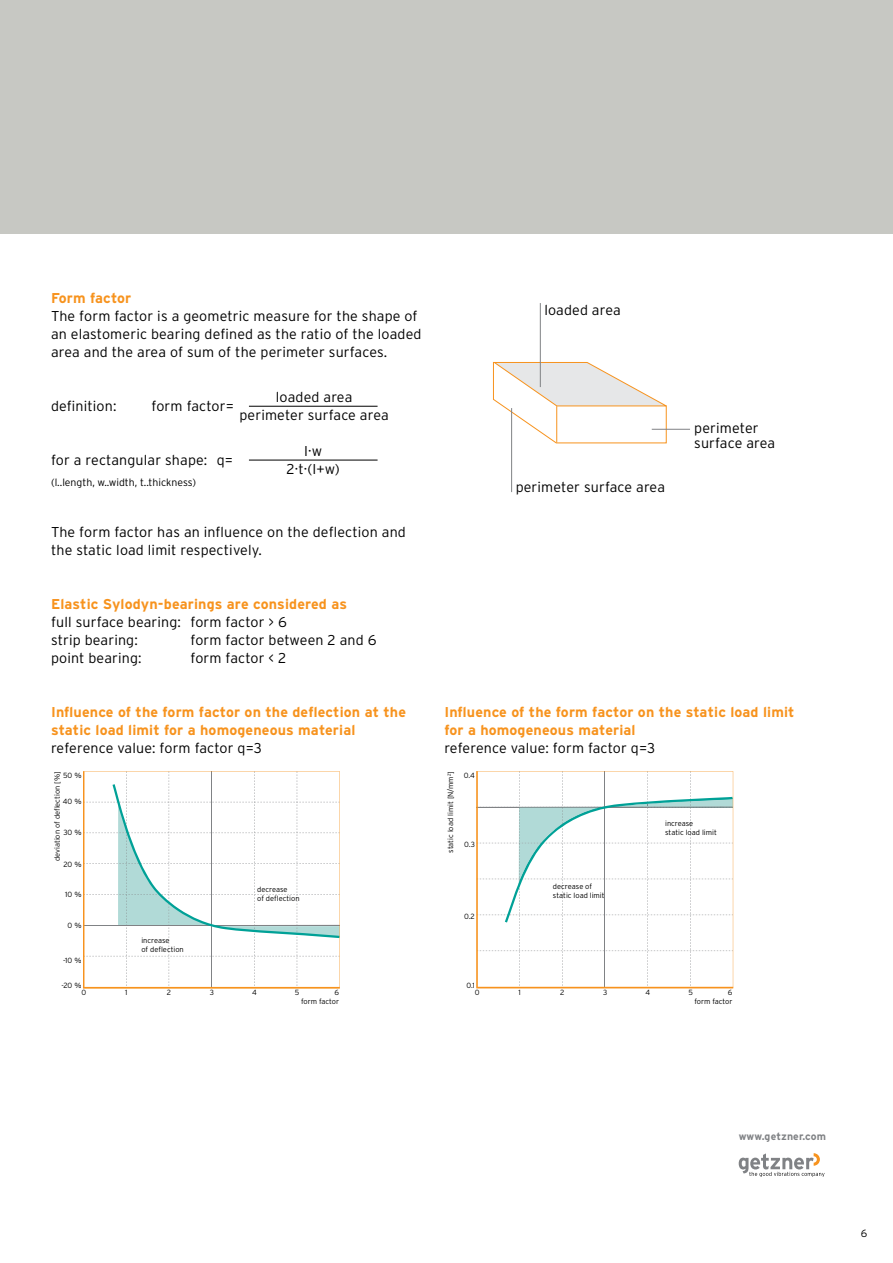
<style>
.page{position:relative;width:893px;height:1263px;background:#fff}
.page>*{position:absolute;margin:0;border:0;box-sizing:border-box;transform-origin:0 0}
.t1{font:300 14.25px/18px "Interstate";letter-spacing:.01em;color:#000}
.t2{font:700 14.25px/18px "Interstate";letter-spacing:.01em;color:#f7931e}
.t3{font:300 10.5px "Interstate";color:#000}
.t4{font:700 10.5px "Interstate";letter-spacing:.015em;color:#808285}
.t5{font:300 7.5px/9px "Interstate";color:#000}
</style>
<div class="page">
<div style="left:0;top:0;width:893px;height:234px;background:#c7c8c3"></div>
<svg style="left:739px;top:1153px;width:85px;height:24px"></svg>
<svg style="left:493px;top:362px;width:174px;height:81px"></svg>
<hr style="left:556px;top:407px;width:1px;height:35px;background:#f7931e">
<hr style="left:540px;top:303px;width:1px;height:84px;background:#808285">
<hr style="left:652px;top:429px;width:38px;height:1px;background:#808285">
<hr style="left:511px;top:408px;width:1px;height:84px;background:#808285">
<hr style="left:249px;top:406px;width:129px;height:1px;background:#000">
<hr style="left:249px;top:460px;width:129px;height:1px;background:#000">
<svg style="left:83px;top:771px;width:257px;height:217px"></svg>
<svg style="left:476px;top:771px;width:257px;height:217px"></svg>
<p class="t2" style="left:51px;top:289px;width:82px">Form factor</p>
<p class="t1" style="left:51px;top:307px;width:372px">The form factor is a geometric measure for the shape of an elastomeric bearing defined as the ratio of the loaded area and the area of sum of the perimeter surfaces.</p>
<p class="t1" style="left:239px;top:387px;width:151px;text-align:center">loaded area<br>perimeter surface area</p>
<p class="t1" style="left:287px;top:442px;width:55px;text-align:center">I·w<br>2·t·(I+w)</p>
<p class="t1" style="left:51px;top:397px;width:67px">definition:</p>
<p class="t1" style="left:152px;top:397px;width:84px">form factor=</p>
<p class="t1" style="left:51px;top:451px;width:184px">for a rectangular shape: q=</p>
<p class="t3" style="left:51px;top:476px;width:147px">(l..length, w..width, t..thickness)</p>
<p class="t1" style="left:51px;top:523px;width:356px">The form factor has an influence on the deflection and the static load limit respectively.</p>
<p class="t2" style="left:51px;top:595px;width:298px">Elastic Sylodyn-bearings are considered as</p>
<p class="t1" style="left:51px;top:613px;width:237px">full surface bearing: form factor &gt; 6 strip bearing:</p>
<p class="t1" style="left:191px;top:631px;width:187px">form factor between 2 and 6</p>
<p class="t1" style="left:51px;top:649px;width:92px">point bearing:</p>
<p class="t1" style="left:191px;top:649px;width:97px">form factor &lt; 2</p>
<p class="t2" style="left:51px;top:703px;width:356px">Influence of the form factor on the deflection at the static load limit for a homogeneous material</p>
<p class="t1" style="left:51px;top:739px;width:212px">reference value: form factor q=3</p>
<p class="t5" style="left:53px;top:861px;width:91px;rotate:-90deg">deviation of deflection [%]</p>
<p class="t5" style="left:63px;top:770px;width:20px">50 %</p>
<p class="t5" style="left:63px;top:796px;width:20px">40 %</p>
<p class="t5" style="left:63px;top:828px;width:20px">30 %</p>
<p class="t5" style="left:63px;top:860px;width:20px">20 %</p>
<p class="t5" style="left:65px;top:890px;width:18px">10 %</p>
<p class="t5" style="left:68px;top:921px;width:15px">0 %</p>
<p class="t5" style="left:63px;top:956px;width:20px">-10 %</p>
<p class="t5" style="left:61px;top:980px;width:22px">-20 %</p>
<p class="t5" style="left:141px;top:936px;width:44px">increase<br>of deflection</p>
<p class="t5" style="left:257px;top:885px;width:44px">decrease<br>of deflection</p>
<p class="t5" style="left:82px;top:988px;width:6px">0</p>
<p class="t5" style="left:301px;top:988px;width:40px;line-height:8.4px;text-align:right">6<br>form factor</p>
<p class="t5" style="left:125px;top:988px;width:4px">1</p>
<p class="t5" style="left:167px;top:988px;width:6px">2</p>
<p class="t5" style="left:210px;top:988px;width:6px">3</p>
<p class="t5" style="left:252px;top:988px;width:6px">4</p>
<p class="t5" style="left:295px;top:988px;width:6px">5</p>
<p class="t1" style="left:544px;top:300px;width:78px">loaded area</p>
<p class="t1" style="left:516px;top:478px;width:151px">perimeter surface area</p>
<p class="t1" style="left:694px;top:420px;width:82px;line-height:15px">perimeter surface area</p>
<p class="t2" style="left:444px;top:703px;width:352px">Influence of the form factor on the static load limit for a homogeneous material</p>
<p class="t1" style="left:444px;top:739px;width:212px">reference value: form factor q=3</p>
<p class="t5" style="left:446px;top:853px;width:83px;rotate:-90deg">static load limit [N/mm<sup>2</sup>]</p>
<p class="t5" style="left:464px;top:770px;width:13px">0.4</p>
<p class="t5" style="left:464px;top:839px;width:12px">0.3</p>
<p class="t5" style="left:464px;top:911px;width:12px">0.2</p>
<p class="t5" style="left:553px;top:882px;width:53px">decrease of static load limit</p>
<p class="t5" style="left:665px;top:818px;width:53px">increase<br>static load limit</p>
<p class="t5" style="left:466px;top:980px;width:10px">0.1</p>
<p class="t5" style="left:475px;top:988px;width:6px">0</p>
<p class="t5" style="left:694px;top:988px;width:40px;line-height:8.4px;text-align:right">6<br>form factor</p>
<p class="t5" style="left:519px;top:988px;width:4px">1</p>
<p class="t5" style="left:560px;top:988px;width:6px">2</p>
<p class="t5" style="left:603px;top:988px;width:6px">3</p>
<p class="t5" style="left:646px;top:988px;width:6px">4</p>
<p class="t5" style="left:688px;top:988px;width:6px">5</p>
<p class="t4" style="left:739px;top:1130px;width:89px">www.getzner.com</p>
<p class="t3" style="left:861px;top:1228px;width:8px">6</p>
</div>
